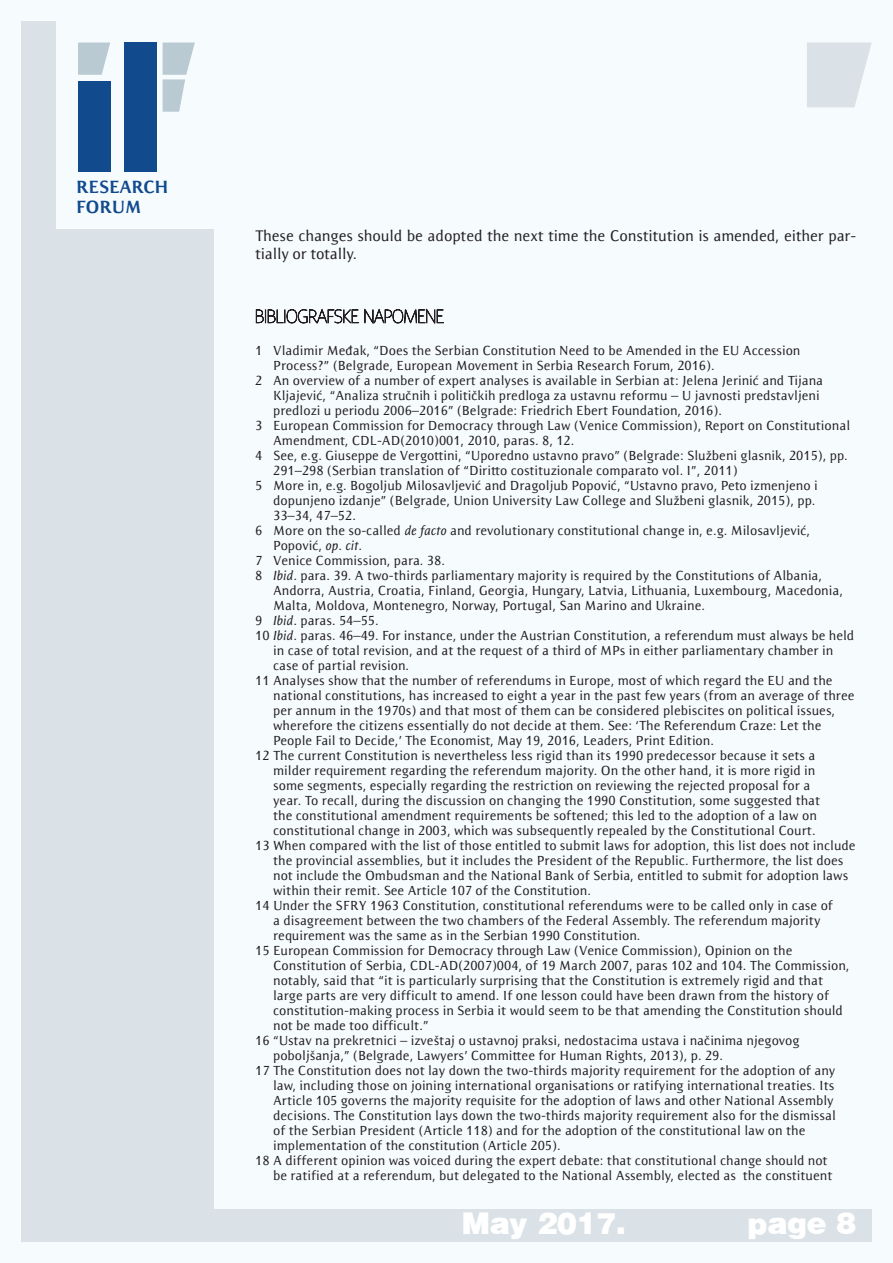
<style>
.page{position:relative;width:893px;height:1263px;background:#f6fbfe}
.page>*{position:absolute;margin:0;border:0;box-sizing:border-box;transform-origin:0 0}
.t1{font:900 30px "Helvetica";color:#fff}
.t2{font:700 18.15px/20.2px "Resavska BG Sans";color:#124a8e}
.t3{font:15.75px/18px "Resavska BG Sans";letter-spacing:-.01em;color:#231f20}
.t4{font:13.5px "Resavska BG Sans";color:#231f20}
.s1{font-style:italic}
</style>
<div class="page">
<div style="left:21px;top:1209px;width:851px;height:32px;background:#dae2e7"></div>
<div style="left:21px;top:229px;width:193px;height:1013px;background:#dae2e7"></div>
<div style="left:21px;top:21px;width:34px;height:1221px;background:#dae2e7"></div>
<svg style="left:807px;top:43px;width:65px;height:64px;background:#dde5ea"></svg>
<div style="left:78px;top:81px;width:32px;height:91px;background:#124a8e"></div>
<div style="left:125px;top:43px;width:32px;height:129px;background:#124a8e"></div>
<svg style="left:78px;top:43px;width:32px;height:32px"></svg>
<svg style="left:163px;top:43px;width:32px;height:69px"></svg>
<svg style="left:255px;top:308px;width:189px;height:16px"></svg>
<h2 class="t2" style="left:76px;top:176px;width:94px">RESEARCH<br>FORUM</h2>
<p class="t3" style="left:255px;top:226px;width:602px">These changes should be adopted the next time the Constitution is amended, either par&shy;tially or totally.</p>
<p class="t4" style="left:255px;top:343px;width:547px">1 Vladimir Međak, “Does the Serbian Constitution Need to be Amended in the EU Accession</p>
<p class="t4" style="left:273px;top:358px;width:443px">Process?” (Belgrade, European Movement in Serbia Research Forum, 2016).</p>
<p class="t4" style="left:255px;top:373px;width:569px">2 An overview of a number of expert analyses is available in Serbian at: Jelena Jerinić and Tijana</p>
<p class="t4" style="left:273px;top:388px;width:548px">Kljajević, “Analiza stručnih i političkih predloga za ustavnu reformu – U javnosti predstavljeni</p>
<p class="t4" style="left:273px;top:403px;width:450px">predlozi u periodu 2006–2016” (Belgrade: Friedrich Ebert Foundation, 2016).</p>
<p class="t4" style="left:255px;top:418px;width:596px">3 European Commission for Democracy through Law (Venice Commission), Report on Constitutional</p>
<p class="t4" style="left:273px;top:433px;width:303px">Amendment, CDL-AD(2010)001, 2010, paras. 8, 12.</p>
<p class="t4" style="left:255px;top:448px;width:594px">4 See, e.g. Giuseppe de Vergottini, “Uporedno ustavno pravo” (Belgrade: Službeni glasnik, 2015), pp.</p>
<p class="t4" style="left:273px;top:463px;width:466px">291–298 (Serbian translation of “Diritto costituzionale comparato vol. I”, 2011)</p>
<p class="t4" style="left:255px;top:478px;width:564px">5 More in, e.g. Bogoljub Milosavljević and Dragoljub Popović, “Ustavno pravo, Peto izmenjeno i</p>
<p class="t4" style="left:273px;top:493px;width:544px">dopunjeno izdanje” (Belgrade, Union University Law College and Službeni glasnik, 2015), pp.</p>
<p class="t4" style="left:273px;top:508px;width:84px">33–34, 47–52.</p>
<p class="t4" style="left:255px;top:523px;width:557px">6 More on the so-called <span class="s1">de facto</span> and revolutionary constitutional change in, e.g. Milosavljević,</p>
<p class="t4" style="left:273px;top:538px;width:91px">Popović, <span class="s1">op. cit.</span></p>
<p class="t4" style="left:255px;top:553px;width:191px">7 Venice Commission, para. 38.</p>
<p class="t4" style="left:255px;top:568px;width:568px">8 <span class="s1">Ibid.</span> para. 39. A two-thirds parliamentary majority is required by the Constitutions of Albania,</p>
<p class="t4" style="left:273px;top:583px;width:571px">Andorra, Austria, Croatia, Finland, Georgia, Hungary, Latvia, Lithuania, Luxembourg, Macedonia,</p>
<p class="t4" style="left:273px;top:598px;width:433px">Malta, Moldova, Montenegro, Norway, Portugal, San Marino and Ukraine.</p>
<p class="t4" style="left:255px;top:613px;width:125px">9 <span class="s1">Ibid.</span> paras. 54–55.</p>
<p class="t4" style="left:255px;top:628px;width:601px">10 <span class="s1">Ibid.</span> paras. 46–49. For instance, under the Austrian Constitution, a referendum must always be held</p>
<p class="t4" style="left:273px;top:643px;width:562px">in case of total revision, and at the request of a third of MPs in either parliamentary chamber in</p>
<p class="t4" style="left:273px;top:658px;width:138px">case of partial revision.</p>
<p class="t4" style="left:255px;top:673px;width:579px">11 Analyses show that the number of referendums in Europe, most of which regard the EU and the</p>
<p class="t4" style="left:273px;top:688px;width:583px">national constitutions, has increased to eight a year in the past few years (from an average of three</p>
<p class="t4" style="left:273px;top:703px;width:564px">per annum in the 1970s) and that most of them can be considered plebiscites on political issues,</p>
<p class="t4" style="left:273px;top:718px;width:550px">wherefore the citizens essentially do not decide at them. See: ‘The Referendum Craze: Let the</p>
<p class="t4" style="left:273px;top:733px;width:442px">People Fail to Decide,’ The Economist, May 19, 2016, Leaders, Print Edition.</p>
<p class="t4" style="left:255px;top:748px;width:562px">12 The current Constitution is nevertheless less rigid than its 1990 predecessor because it sets a</p>
<p class="t4" style="left:273px;top:763px;width:544px">milder requirement regarding the referendum majority. On the other hand, it is more rigid in</p>
<p class="t4" style="left:273px;top:778px;width:539px">some segments, especially regarding the restriction on reviewing the rejected proposal for a</p>
<p class="t4" style="left:273px;top:793px;width:549px">year. To recall, during the discussion on changing the 1990 Constitution, some suggested that</p>
<p class="t4" style="left:273px;top:808px;width:545px">the constitutional amendment requirements be softened; this led to the adoption of a law on</p>
<p class="t4" style="left:273px;top:823px;width:544px">constitutional change in 2003, which was subsequently repealed by the Constitutional Court.</p>
<p class="t4" style="left:255px;top:838px;width:602px">13 When compared with the list of those entitled to submit laws for adoption, this list does not include</p>
<p class="t4" style="left:273px;top:853px;width:572px">the provincial assemblies, but it includes the President of the Republic. Furthermore, the list does</p>
<p class="t4" style="left:273px;top:868px;width:577px">not include the Ombudsman and the National Bank of Serbia, entitled to submit for adoption laws</p>
<p class="t4" style="left:273px;top:883px;width:319px">within their remit. See Article 107 of the Constitution.</p>
<p class="t4" style="left:255px;top:898px;width:579px">14 Under the SFRY 1963 Constitution, constitutional referendums were to be called only in case of</p>
<p class="t4" style="left:273px;top:913px;width:549px">a disagreement between the two chambers of the Federal Assembly. The referendum majority</p>
<p class="t4" style="left:273px;top:928px;width:369px">requirement was the same as in the Serbian 1990 Constitution.</p>
<p class="t4" style="left:255px;top:943px;width:539px">15 European Commission for Democracy through Law (Venice Commission), Opinion on the</p>
<p class="t4" style="left:273px;top:958px;width:578px">Constitution of Serbia, CDL-AD(2007)004, of 19 March 2007, paras 102 and 104. The Commission,</p>
<p class="t4" style="left:273px;top:973px;width:551px">notably, said that “it is particularly surprising that the Constitution is extremely rigid and that</p>
<p class="t4" style="left:273px;top:988px;width:558px">large parts are very difficult to amend. If one lesson could have been drawn from the history of</p>
<p class="t4" style="left:273px;top:1003px;width:571px">constitution-making process in Serbia it would seem to be that amending the Constitution should</p>
<p class="t4" style="left:273px;top:1018px;width:157px">not be made too difficult.”</p>
<p class="t4" style="left:255px;top:1033px;width:546px">16 “Ustav na prekretnici – izveštaj o ustavnoj praksi, nedostacima ustava i načinima njegovog</p>
<p class="t4" style="left:273px;top:1048px;width:451px">poboljšanja,” (Belgrade, Lawyers’ Committee for Human Rights, 2013), p. 29.</p>
<p class="t4" style="left:255px;top:1063px;width:582px">17 The Constitution does not lay down the two-thirds majority requirement for the adoption of any</p>
<p class="t4" style="left:273px;top:1078px;width:563px">law, including those on joining international organisations or ratifying international treaties. Its</p>
<p class="t4" style="left:273px;top:1093px;width:562px">Article 105 governs the majority requisite for the adoption of laws and other National Assembly</p>
<p class="t4" style="left:273px;top:1108px;width:564px">decisions. The Constitution lays down the two-thirds majority requirement also for the dismissal</p>
<p class="t4" style="left:273px;top:1123px;width:534px">of the Serbian President (Article 118) and for the adoption of the constitutional law on the</p>
<p class="t4" style="left:273px;top:1138px;width:289px">implementation of the constitution (Article 205).</p>
<p class="t4" style="left:255px;top:1152px;width:574px">18 A different opinion was voiced during the expert debate: that constitutional change should not</p>
<p class="t4" style="left:273px;top:1167px;width:561px">be ratified at a referendum, but delegated to the National Assembly, elected as the constituent</p>
<h1 class="t1" style="left:462px;top:1204px;width:166px">May 2017.</h1>
<h1 class="t1" style="left:748px;top:1204px;width:110px">page 8</h1>
</div>
